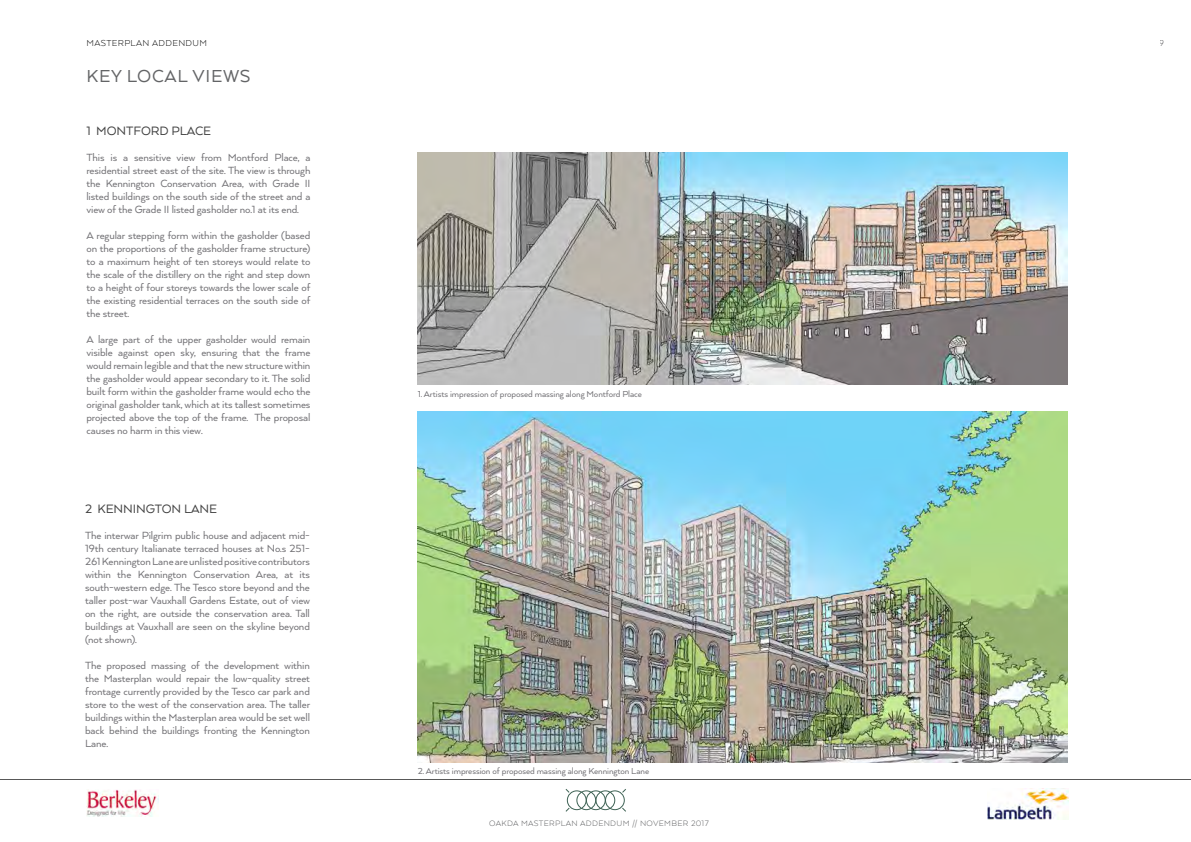
<style>
.page{position:relative;width:1191px;height:842px;background:#fff}
.page>*{position:absolute;margin:0;border:0;box-sizing:border-box;transform-origin:0 0}
.t1{font:20px "Arquitecta";letter-spacing:.035em;color:#636466}
.t2{font:14px "Arquitecta";letter-spacing:-.01em;color:#404040}
.t3{font:12px/13px "Arquitecta";letter-spacing:-.01em;color:#717074;text-align:justify}
.t4{font:10px "Arquitecta";letter-spacing:-.01em;color:#717074}
.t5{font:300 10px "Arquitecta";letter-spacing:.035em;color:#000}
.t6{font:300 10px "Arquitecta";color:#58595b}
.t7{font:300 9px "Arquitecta";letter-spacing:.035em;color:#58595b}
</style>
<div class="page">
<img style="left:86px;top:789px;width:73px;height:27px">
<img style="left:988px;top:788px;width:80px;height:31px">
<div style="left:567px;top:790px;width:19px;height:20px;border:1px solid #3e6254;border-radius:50%"></div>
<div style="left:576px;top:790px;width:20px;height:20px;border:1px solid #3e6254;border-radius:50%"></div>
<div style="left:586px;top:790px;width:19px;height:20px;border:1px solid #3e6254;border-radius:50%"></div>
<div style="left:595px;top:790px;width:20px;height:20px;border:1px solid #3e6254;border-radius:50%"></div>
<div style="left:605px;top:790px;width:19px;height:20px;border:1px solid #3e6254;border-radius:50%"></div>
<svg style="left:565px;top:807px;width:5px;height:5px"></svg>
<hr style="left:0;top:779px;width:1191px;height:1px;background:#000">
<img style="left:418px;top:152px;width:649px;height:233px">
<img style="left:418px;top:411px;width:649px;height:352px">
<p class="t5" style="left:86px;top:37px;width:122px">MASTERPLAN ADDENDUM</p>
<h1 class="t1" style="left:86px;top:64px;width:166px">KEY LOCAL VIEWS</h1>
<p class="t2" style="left:86px;top:122px;width:126px">1 MONTFORD PLACE</p>
<p class="t3" style="left:86px;top:150px;width:225px">This is a sensitive view from Montford Place, a residential street east of the site. The view is through the Kennington Conservation Area, with Grade II listed buildings on the south side of the street and a view of the Grade II listed gasholder no.1 at its end.</p>
<p class="t3" style="left:86px;top:228px;width:225px">A regular stepping form within the gasholder (based on the proportions of the gasholder frame structure) to a maximum height of ten storeys would relate to the scale of the distillery on the right and step down to a height of four storeys towards the lower scale of the existing residential terraces on the south side of the street.</p>
<p class="t3" style="left:86px;top:332px;width:225px">A large part of the upper gasholder would remain visible against open sky, ensuring that the frame would remain legible and that the new structure within the gasholder would appear secondary to it. The solid built form within the gasholder frame would echo the original gasholder tank, which at its tallest sometimes projected above the top of the frame. The proposal causes no harm in this view.</p>
<p class="t2" style="left:85px;top:500px;width:134px">2 KENNINGTON LANE</p>
<p class="t3" style="left:85px;top:528px;width:227px">The interwar Pilgrim public house and adjacent mid-19th century Italianate terraced houses at No.s 251- 261 Kennington Lane are unlisted positive contributors within the Kennington Conservation Area, at its south-western edge. The Tesco store beyond and the taller post-war Vauxhall Gardens Estate, out of view on the right, are outside the conservation area. Tall buildings at Vauxhall are seen on the skyline beyond (not shown).</p>
<p class="t3" style="left:85px;top:658px;width:227px">The proposed massing of the development within the Masterplan would repair the low-quality street frontage currently provided by the Tesco car park and store to the west of the conservation area. The taller buildings within the Masterplan area would be set well back behind the buildings fronting the Kennington Lane.</p>
<p class="t4" style="left:418px;top:388px;width:226px">1. Artists impression of proposed massing along Montford Place</p>
<p class="t4" style="left:418px;top:765px;width:233px">2. Artists impression of proposed massing along Kennington Lane</p>
<p class="t7" style="left:489px;top:817px;width:221px">OAKDA MASTERPLAN ADDENDUM // NOVEMBER 2017</p>
<p class="t6" style="left:1159px;top:37px;width:6px">9</p>
</div>
